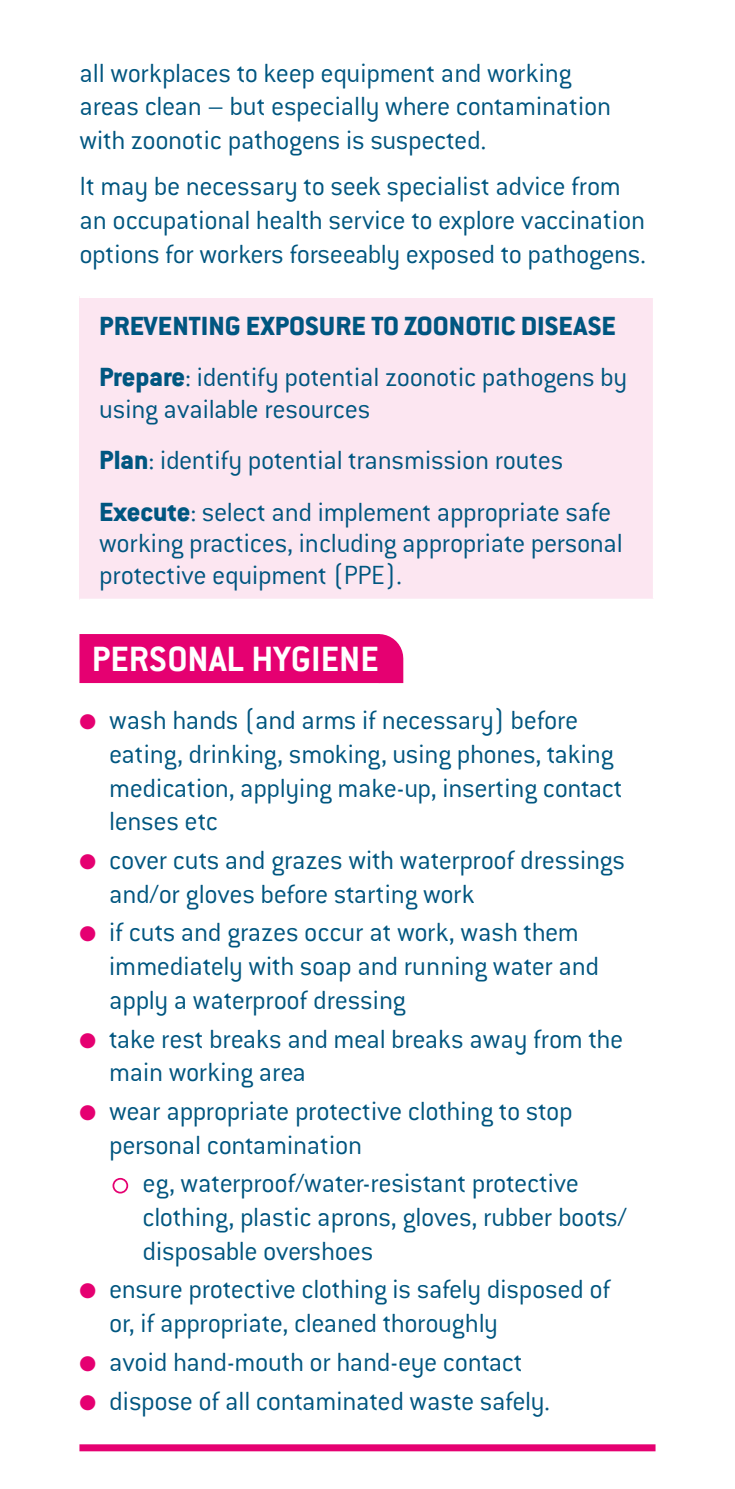
<style>
.page{position:relative;width:735px;height:1489px;background:#fff}
.page>*{position:absolute;margin:0;border:0;box-sizing:border-box;transform-origin:0 0}
.Reversed_Heading{font:700 38.5px "Conduit OSITC";color:#fff}
.factcard_text_hangin{font:300 28.7px/33.6px "Conduit ITC";letter-spacing:-.01em;color:#005680}
.factcard_text{font:300 28.7px/33.6px "Conduit ITC";letter-spacing:-.015em;color:#005680}
.tables_text_paras{font:300 28.7px/31.5px "Conduit ITC";letter-spacing:-.015em;color:#005680}
.double_hanging_inden{font:300 28.7px/33.6px "Conduit ITC";letter-spacing:-.015em;color:#005680}
.tables_text_paras-2{font:800 28.7px "Conduit ITC";color:#005680}
.s1{font-family:"Conduit OSITC";font-weight:800}
.s2{color:#e50071}
</style>
<div class="page">
<div style="left:79px;top:1444px;width:576px;height:7px;background:#e50071"></div>
<div style="left:79px;top:634px;width:300px;height:49px;background:#e50071"></div>
<div style="left:79px;top:297px;width:574px;height:303px;background:#fce6f1"></div>
<hr style="left:79px;top:295px;width:576px;height:3px;background:#fff">
<hr style="left:652px;top:298px;width:3px;height:300px;background:#fff">
<hr style="left:79px;top:598px;width:576px;height:3px;background:#fff">
<svg style="left:379px;top:634px;width:24px;height:49px"></svg>
<div style="left:112px;top:1177px;width:16px;height:16px;border:2px solid #e50071;border-radius:50%"></div>
<p class="factcard_text" style="left:79px;top:55px;width:533px">all workplaces to keep equipment and working areas clean – but especially where contamination with zoonotic pathogens is suspected.</p>
<p class="factcard_text" style="left:79px;top:169px;width:567px">It may be necessary to seek specialist advice from an occupational health service to explore vaccination options for workers forseeably exposed to pathogens.</p>
<p class="tables_text_paras-2" style="left:99px;top:309px;width:518px">PREVENTING EXPOSURE TO ZOONOTIC DISEASE</p>
<p class="tables_text_paras" style="left:99px;top:361px;width:529px"><span class="s1">Prepare</span>: identify potential zoonotic pathogens by using available resources</p>
<p class="tables_text_paras" style="left:99px;top:443px;width:465px"><span class="s1">Plan</span>: identify potential transmission routes</p>
<p class="tables_text_paras" style="left:99px;top:495px;width:525px"><span class="s1">Execute</span>: select and implement appropriate safe working practices, including appropriate personal protective equipment (PPE).</p>
<p class="Reversed_Heading" style="left:92px;top:635px;width:288px">PERSONAL HYGIENE</p>
<p class="factcard_text_hangin" style="left:109px;top:702px;width:514px;text-indent:-30px"><span class="s2">●</span> wash hands (and arms if necessary) before eating, drinking, smoking, using phones, taking medication, applying make-up, inserting contact lenses etc</p>
<p class="factcard_text_hangin" style="left:109px;top:842px;width:517px;text-indent:-30px"><span class="s2">●</span> cover cuts and grazes with waterproof dressings and/or gloves before starting work</p>
<p class="factcard_text_hangin" style="left:109px;top:914px;width:491px;text-indent:-30px"><span class="s2">●</span> if cuts and grazes occur at work, wash them immediately with soap and running water and apply a waterproof dressing</p>
<p class="factcard_text_hangin" style="left:109px;top:1020px;width:515px;text-indent:-30px"><span class="s2">●</span> take rest breaks and meal breaks away from the main working area</p>
<p class="factcard_text_hangin" style="left:109px;top:1093px;width:465px;text-indent:-30px"><span class="s2">●</span> wear appropriate protective clothing to stop personal contamination</p>
<p class="double_hanging_inden" style="left:142px;top:1165px;width:485px">eg, waterproof/water-resistant protective clothing, plastic aprons, gloves, rubber boots/ disposable overshoes</p>
<p class="factcard_text_hangin" style="left:109px;top:1271px;width:502px;text-indent:-30px"><span class="s2">●</span> ensure protective clothing is safely disposed of or, if appropriate, cleaned thoroughly</p>
<p class="factcard_text_hangin" style="left:79px;top:1344px;width:444px"><span class="s2">●</span> avoid hand-mouth or hand-eye contact</p>
<p class="factcard_text_hangin" style="left:79px;top:1382px;width:472px"><span class="s2">●</span> dispose of all contaminated waste safely.</p>
</div>
